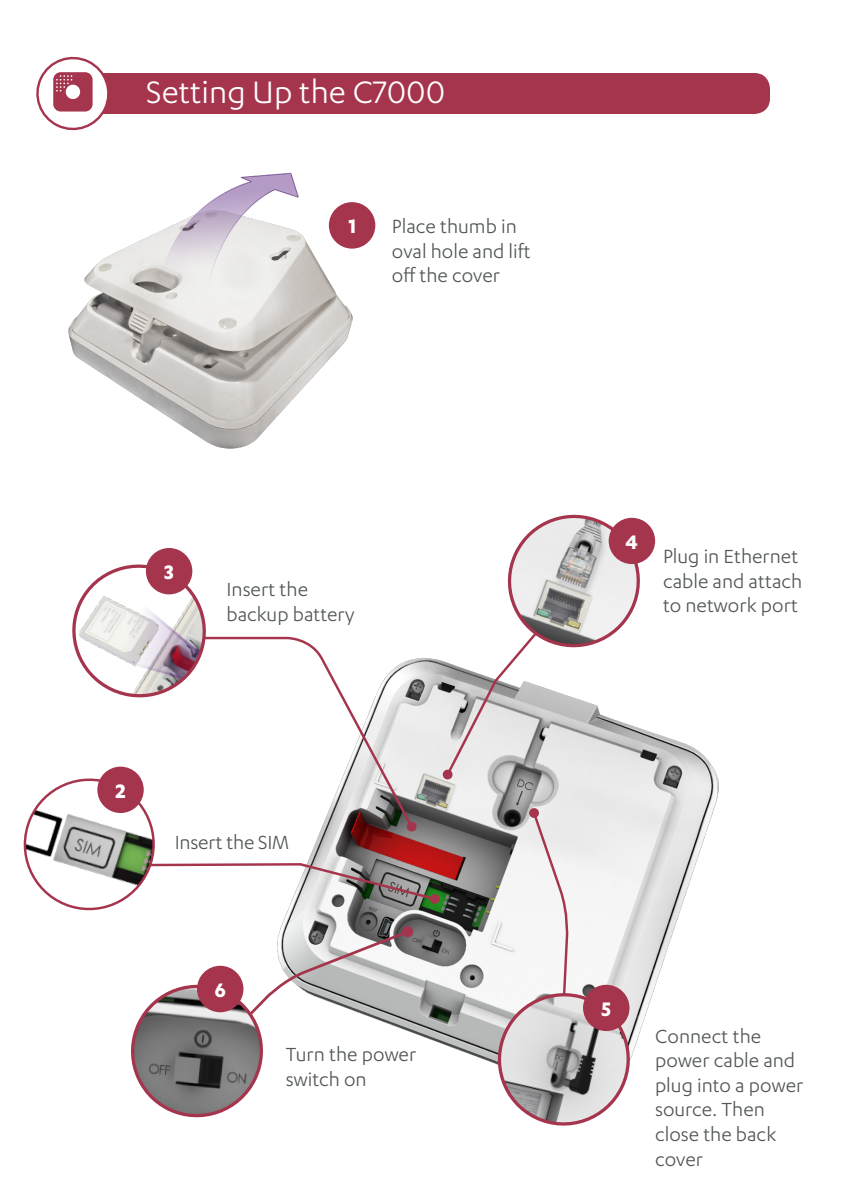
<style>
.page{position:relative;width:842px;height:1191px;background:#fff}
.page>*{position:absolute;margin:0;border:0;box-sizing:border-box;transform-origin:0 0}
.titulos_blanco{font:36px "Karbon";color:#fff}
.txt_bolo_white_10{font:700 22.6px "Karbon";color:#fff}
.Titles{font:22px/24.6px "Karbon";color:#535758}
.plain_text{font:22px/24.6px "Karbon";color:#535758}
</style>
<div class="page">
<img style="left:647px;top:731px;width:72px;height:280px">
<div style="left:609px;top:518px;width:46px;height:46px;background:#a5344d;border-radius:50%"></div>
<div style="left:72px;top:73px;width:698px;height:41px;background:#a5344d;border-radius:16px"></div>
<svg style="left:36px;top:56px;width:72px;height:75px"></svg>
<svg style="left:23px;top:514px;width:624px;height:612px"></svg>
<div style="left:97px;top:766px;width:47px;height:47px;background:#a5344d;border-radius:50%"></div>
<img style="left:68px;top:172px;width:300px;height:277px">
<div style="left:329px;top:202px;width:46px;height:47px;background:#a5344d;border-radius:50%"></div>
<p class="titulos_blanco" style="left:146px;top:72px;width:301px">Setting Up the C7000</p>
<p class="txt_bolo_white_10" style="left:348px;top:213px;width:9px">1</p>
<p class="Titles" style="left:392px;top:214px;width:140px">Place thumb in oval hole and lift off the cover</p>
<p class="txt_bolo_white_10" style="left:164px;top:559px;width:11px">3</p>
<p class="Titles" style="left:226px;top:576px;width:130px">Insert the backup battery</p>
<p class="txt_bolo_white_10" style="left:115px;top:777px;width:12px">2</p>
<p class="Titles" style="left:175px;top:829px;width:116px">Insert the SIM</p>
<p class="txt_bolo_white_10" style="left:215px;top:976px;width:12px">6</p>
<p class="Titles" style="left:286px;top:1041px;width:132px">Turn the power switch on</p>
<p class="txt_bolo_white_10" style="left:626px;top:529px;width:14px">4</p>
<p class="Titles" style="left:663px;top:543px;width:141px">Plug in Ethernet cable and attach to network port</p>
<p class="txt_bolo_white_10" style="left:601px;top:996px;width:11px">5</p>
<p class="plain_text" style="left:655px;top:1023px;width:150px">Connect the power cable and plug into a power source. Then close the back cover</p>
</div>
